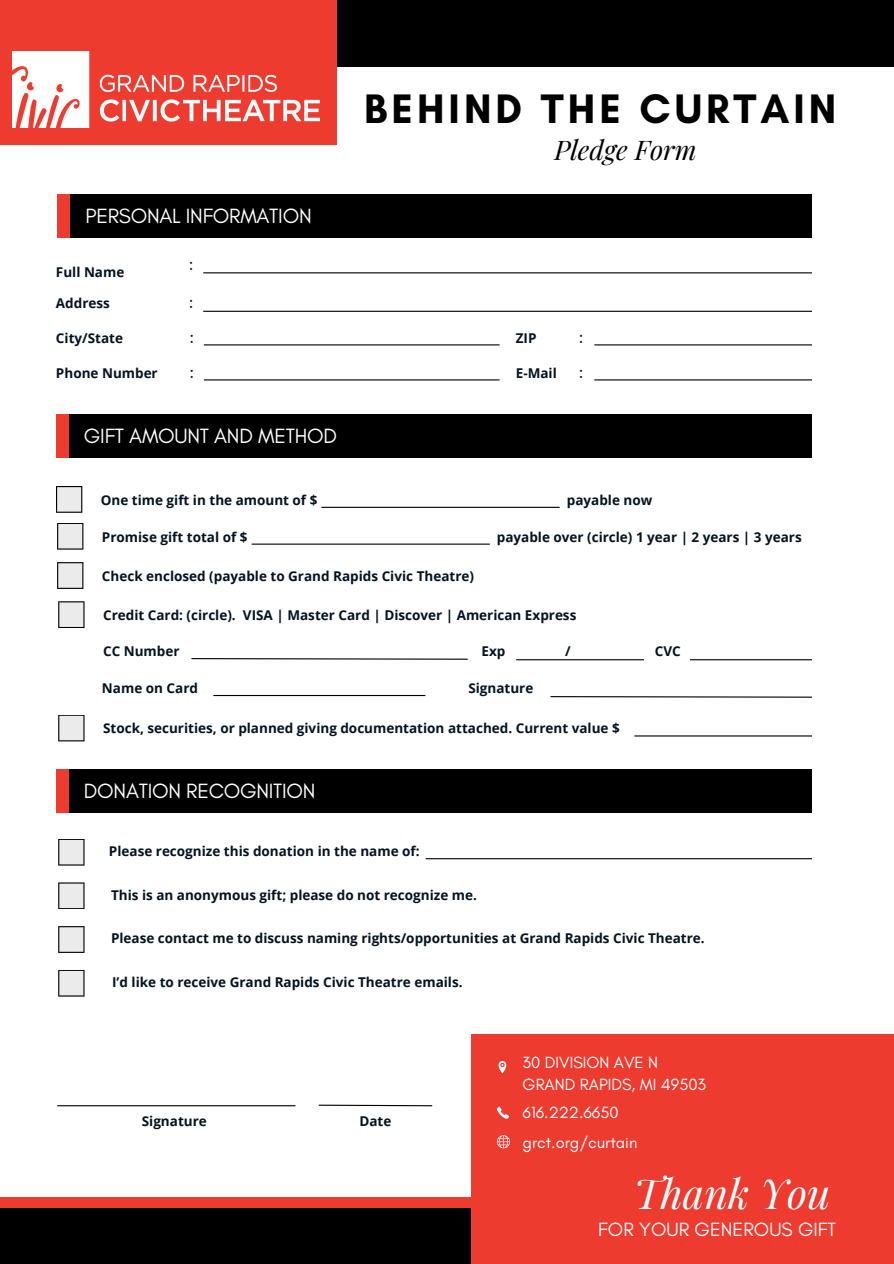
<style>
.page{position:relative;width:894px;height:1264px;background:#fff}
.page>*{position:absolute;margin:0;border:0;box-sizing:border-box;transform-origin:0 0}
.t1{font:700 42px "Glacial Indifference";letter-spacing:.095em;color:#000}
.t2{font:italic 40.95px "Playfair Display";color:#fff}
.t3{font:italic 27px "Playfair Display";color:#000}
.t4{font:21px "Glacial Indifference";letter-spacing:-.01em;color:#fff}
.t5{font:19.5px "Glacial Indifference";color:#fff}
.t6{font:16.5px/22.5px "Glacial Indifference";color:#fff}
.t7{font:500 15px "Montserrat";color:#051320}
.t8{font:700 13.5px "Open Sans";color:#051320}
</style>
<div class="page">
<div style="left:332px;top:0;width:561px;height:67px;background:#000"></div>
<div style="left:0;top:0;width:336px;height:145px;background:#ee3b30"></div>
<div style="left:0;top:1207px;width:893px;height:56px;background:#000"></div>
<div style="left:0;top:1196px;width:893px;height:11px;background:#ee3b30"></div>
<div style="left:58px;top:194px;width:23px;height:44px;background:#ee3b30"></div>
<div style="left:70px;top:194px;width:761px;height:44px;background:#000"></div>
<hr style="left:203px;top:311px;width:628px;height:1px;background:#000">
<hr style="left:594px;top:379px;width:237px;height:1px;background:#000">
<hr style="left:204px;top:379px;width:295px;height:1px;background:#000">
<hr style="left:594px;top:344px;width:237px;height:1px;background:#000">
<hr style="left:204px;top:344px;width:295px;height:1px;background:#000">
<hr style="left:203px;top:272px;width:628px;height:1px;background:#000">
<svg style="left:56px;top:486px;width:26px;height:27px"></svg>
<img style="left:12px;top:52px;width:307px;height:75px">
<div style="left:56px;top:414px;width:23px;height:44px;background:#ee3b30"></div>
<div style="left:69px;top:414px;width:761px;height:44px;background:#000"></div>
<hr style="left:322px;top:507px;width:237px;height:1px;background:#000">
<svg style="left:57px;top:523px;width:26px;height:26px"></svg>
<hr style="left:252px;top:543px;width:237px;height:1px;background:#000">
<svg style="left:57px;top:562px;width:26px;height:27px"></svg>
<svg style="left:58px;top:601px;width:26px;height:27px"></svg>
<hr style="left:516px;top:659px;width:377px;height:1px;background:#000">
<div style="left:644px;top:633px;width:46px;height:45px;background:#fff"></div>
<svg style="left:191px;top:658px;width:277px;height:2px"></svg>
<svg style="left:550px;top:696px;width:262px;height:2px"></svg>
<hr style="left:214px;top:695px;width:211px;height:1px;background:#000">
<svg style="left:58px;top:715px;width:26px;height:26px"></svg>
<hr style="left:634px;top:735px;width:211px;height:1px;background:#000">
<div style="left:56px;top:769px;width:23px;height:43px;background:#ee3b30"></div>
<div style="left:69px;top:769px;width:761px;height:44px;background:#000"></div>
<svg style="left:58px;top:839px;width:26px;height:26px"></svg>
<svg style="left:58px;top:882px;width:26px;height:27px"></svg>
<svg style="left:58px;top:926px;width:26px;height:26px"></svg>
<svg style="left:58px;top:970px;width:26px;height:26px"></svg>
<hr style="left:58px;top:1105px;width:237px;height:1px;background:#000">
<svg style="left:318px;top:1104px;width:115px;height:2px"></svg>
<div style="left:471px;top:1033px;width:422px;height:230px;background:#ee3b30"></div>
<svg style="left:498px;top:1061px;width:8px;height:12px"></svg>
<svg style="left:496px;top:1135px;width:14px;height:13px"></svg>
<svg style="left:497px;top:1106px;width:12px;height:12px"></svg>
<hr style="left:426px;top:858px;width:467px;height:1px;background:#000">
<div style="left:812px;top:166px;width:81px;height:848px;background:#fff"></div>
<p class="t4" style="left:85px;top:203px;width:227px">PERSONAL INFORMATION</p>
<h1 class="t8" style="left:56px;top:263px;width:70px">Full Name</h1>
<p class="t7" style="left:189px;top:255px;width:5px">:</p>
<p class="t1" style="left:364px;top:83px;width:473px">BEHIND THE CURTAIN</p>
<p class="t3" style="left:554px;top:131px;width:143px">Pledge Form</p>
<h4 class="t8" style="left:56px;top:293px;width:55px">Address</h4>
<p class="t7" style="left:189px;top:293px;width:5px">:</p>
<p class="t8" style="left:56px;top:328px;width:69px">City/State</p>
<p class="t7" style="left:190px;top:328px;width:5px">:</p>
<p class="t8" style="left:515px;top:328px;width:22px">ZIP</p>
<p class="t7" style="left:579px;top:328px;width:5px">:</p>
<p class="t8" style="left:56px;top:363px;width:103px">Phone Number</p>
<p class="t7" style="left:190px;top:363px;width:5px">:</p>
<p class="t8" style="left:515px;top:363px;width:42px">E-Mail</p>
<p class="t7" style="left:579px;top:363px;width:5px">:</p>
<h4 class="t4" style="left:84px;top:423px;width:254px">GIFT AMOUNT AND METHOD</h4>
<p class="t8" style="left:101px;top:490px;width:218px">One time gift in the amount of $</p>
<p class="t8" style="left:566px;top:490px;width:87px">payable now</p>
<p class="t8" style="left:102px;top:527px;width:147px">Promise gift total of $</p>
<p class="t8" style="left:496px;top:527px;width:306px">payable over (circle) 1 year | 2 years | 3 years</p>
<p class="t8" style="left:102px;top:566px;width:373px">Check enclosed (payable to Grand Rapids Civic Theatre)</p>
<p class="t8" style="left:103px;top:605px;width:474px">Credit Card: (circle). VISA | Master Card | Discover | American Express</p>
<p class="t8" style="left:103px;top:641px;width:78px">CC Number</p>
<p class="t8" style="left:481px;top:641px;width:25px">Exp</p>
<p class="t8" style="left:565px;top:641px;width:7px">/</p>
<p class="t8" style="left:654px;top:641px;width:27px">CVC</p>
<p class="t8" style="left:102px;top:678px;width:97px">Name on Card</p>
<p class="t8" style="left:468px;top:678px;width:67px">Signature</p>
<p class="t8" style="left:103px;top:719px;width:518px">Stock, securities, or planned giving documentation attached. Current value $</p>
<p class="t4" style="left:84px;top:778px;width:233px">DONATION RECOGNITION</p>
<p class="t8" style="left:109px;top:841px;width:312px">Please recognize this donation in the name of:</p>
<p class="t8" style="left:111px;top:885px;width:367px">This is an anonymous gift; please do not recognize me.</p>
<h4 class="t8" style="left:111px;top:929px;width:595px">Please contact me to discuss naming rights/opportunities at Grand Rapids Civic Theatre.</h4>
<p class="t8" style="left:112px;top:972px;width:352px">I’d like to receive Grand Rapids Civic Theatre emails.</p>
<p class="t8" style="left:142px;top:1111px;width:67px">Signature</p>
<p class="t8" style="left:359px;top:1111px;width:33px">Date</p>
<h5 class="t6" style="left:522px;top:1050px;width:185px">30 DIVISION AVE N<br>GRAND RAPIDS, MI 49503</h5>
<h6 class="t6" style="left:522px;top:1100px;width:98px">616.222.6650</h6>
<p class="t6" style="left:522px;top:1130px;width:116px">grct.org/curtain</p>
<h6 class="t2" style="left:633px;top:1164px;width:198px">Thank You</h6>
<h2 class="t5" style="left:598px;top:1216px;width:239px">FOR YOUR GENEROUS GIFT</h2>
</div>
